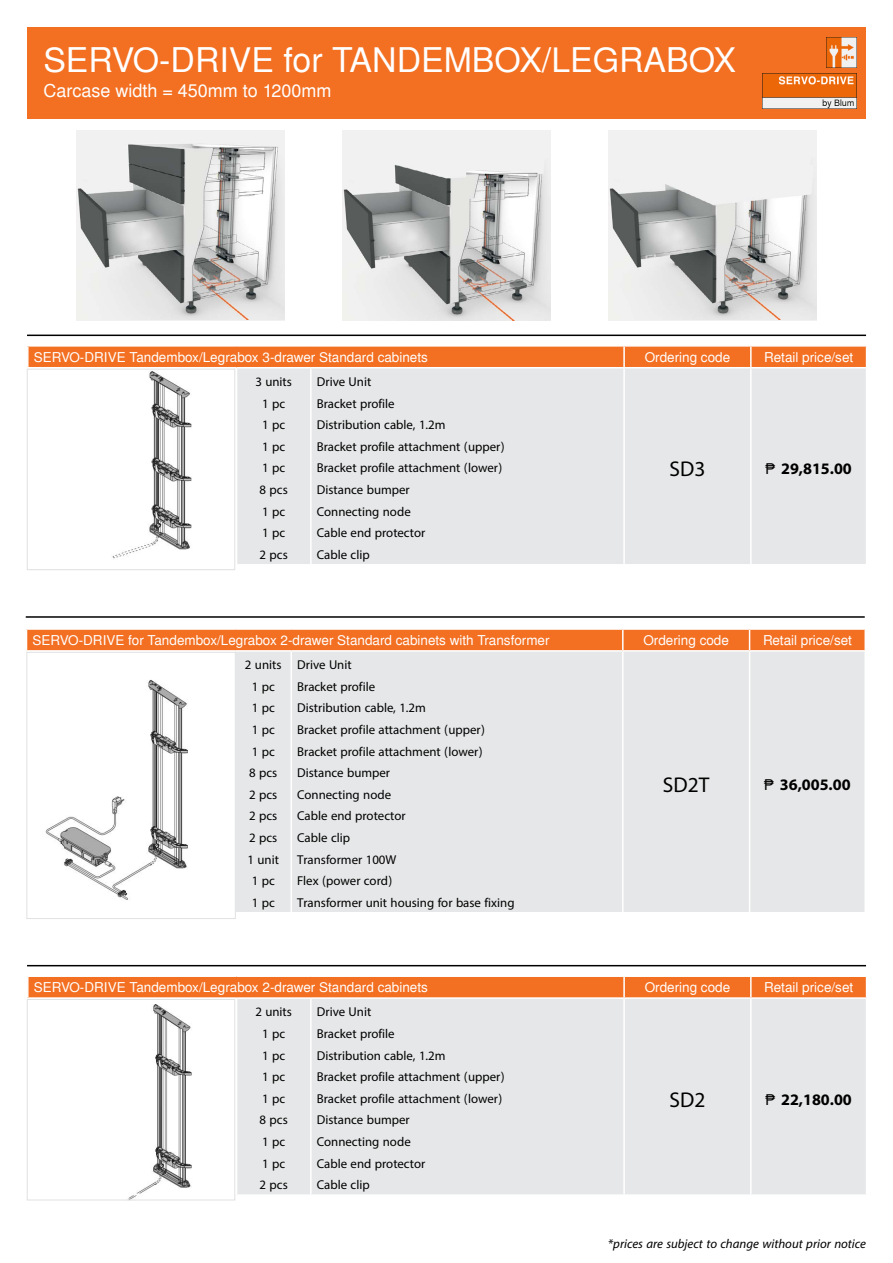
<style>
.page{position:relative;width:893px;height:1263px;background:#fff}
.page>*{position:absolute;margin:0;border:0;box-sizing:border-box;transform-origin:0 0}
.t1{font:33.9px "Nimbus San LCY";color:#fff}
.t2{font:30px "Myriad Arabic";color:#000}
.t3{font:700 22.5px "Myriad Arabic";color:#000}
.t4{font:18px/21.6px "Myriad Arabic";color:#000}
.t5{font:italic 18px "Myriad Arabic";color:#000}
.t6{font:18px "Nimbus San LCY";color:#fff}
.t7{font:13.5px "Nimbus San LCY";color:#fff}
.s1{font-family:"Arial";font-weight:400;font-size:15px}
</style>
<div class="page">
<div style="left:27px;top:629px;width:596px;height:22px;background:#f36f21"></div>
<div style="left:236px;top:652px;width:628px;height:260px;background:#e6e7e8"></div>
<hr style="left:26px;top:628px;width:209px;height:2px;background:#fff">
<hr style="left:235px;top:628px;width:56px;height:2px;background:#fff">
<hr style="left:291px;top:628px;width:332px;height:2px;background:#fff">
<hr style="left:622px;top:630px;width:2px;height:20px;background:#fff">
<div style="left:623px;top:629px;width:242px;height:21px;background:#f36f21"></div>
<hr style="left:864px;top:630px;width:2px;height:20px;background:#fff">
<hr style="left:26px;top:650px;width:209px;height:2px;background:#fff">
<hr style="left:235px;top:650px;width:56px;height:2px;background:#fff">
<hr style="left:291px;top:650px;width:332px;height:2px;background:#fff">
<hr style="left:290px;top:652px;width:2px;height:260px;background:#fff">
<hr style="left:622px;top:652px;width:2px;height:260px;background:#fff">
<hr style="left:749px;top:652px;width:1px;height:260px;background:#fff">
<div style="left:28px;top:346px;width:596px;height:22px;background:#f36f21"></div>
<div style="left:237px;top:368px;width:629px;height:196px;background:#e6e7e8"></div>
<hr style="left:27px;top:345px;width:210px;height:2px;background:#fff">
<hr style="left:27px;top:347px;width:2px;height:20px;background:#fff">
<hr style="left:237px;top:345px;width:74px;height:2px;background:#fff">
<hr style="left:311px;top:345px;width:313px;height:2px;background:#fff">
<hr style="left:623px;top:347px;width:2px;height:20px;background:#fff">
<div style="left:624px;top:346px;width:243px;height:21px;background:#f36f21"></div>
<hr style="left:27px;top:367px;width:210px;height:1px;background:#fff">
<hr style="left:237px;top:367px;width:74px;height:1px;background:#fff">
<hr style="left:311px;top:367px;width:313px;height:1px;background:#fff">
<hr style="left:310px;top:368px;width:2px;height:196px;background:#fff">
<hr style="left:623px;top:368px;width:2px;height:196px;background:#fff">
<hr style="left:750px;top:368px;width:2px;height:196px;background:#fff">
<div style="left:28px;top:976px;width:596px;height:22px;background:#f36f21"></div>
<div style="left:237px;top:999px;width:629px;height:195px;background:#e6e7e8"></div>
<hr style="left:27px;top:975px;width:210px;height:2px;background:#fff">
<hr style="left:27px;top:977px;width:2px;height:20px;background:#fff">
<hr style="left:237px;top:975px;width:74px;height:2px;background:#fff">
<hr style="left:311px;top:975px;width:313px;height:2px;background:#fff">
<hr style="left:623px;top:977px;width:2px;height:20px;background:#fff">
<div style="left:624px;top:976px;width:242px;height:21px;background:#f36f21"></div>
<hr style="left:27px;top:997px;width:210px;height:2px;background:#fff">
<hr style="left:237px;top:997px;width:74px;height:2px;background:#fff">
<hr style="left:311px;top:997px;width:313px;height:2px;background:#fff">
<hr style="left:310px;top:999px;width:2px;height:195px;background:#fff">
<hr style="left:623px;top:999px;width:2px;height:195px;background:#fff">
<hr style="left:750px;top:999px;width:2px;height:195px;background:#fff">
<hr style="left:26px;top:616px;width:839px;height:2px;background:#000">
<hr style="left:27px;top:335px;width:839px;height:1px;background:#000">
<hr style="left:27px;top:965px;width:839px;height:1px;background:#000">
<img style="left:112px;top:371px;width:80px;height:188px">
<div style="left:27px;top:369px;width:208px;height:201px;border:1px solid #e0e1e2"></div>
<img style="left:129px;top:1004px;width:63px;height:194px">
<div style="left:27px;top:999px;width:208px;height:201px;border:1px solid #e0e1e2"></div>
<img style="left:45px;top:679px;width:143px;height:221px">
<div style="left:27px;top:652px;width:208px;height:267px;border:1px solid #e0e1e2"></div>
<div style="left:27px;top:27px;width:839px;height:91px;background:#f36f21"></div>
<img style="left:762px;top:73px;width:95px;height:36px">
<img style="left:827px;top:38px;width:30px;height:30px">
<div style="left:76px;top:130px;width:209px;height:190px;background:#f1f1f1"></div>
<img style="left:77px;top:144px;width:208px;height:176px">
<div style="left:342px;top:130px;width:209px;height:190px;background:#f1f1f1"></div>
<img style="left:343px;top:164px;width:208px;height:156px">
<div style="left:608px;top:130px;width:208px;height:190px;background:#f1f1f1"></div>
<img style="left:609px;top:184px;width:207px;height:136px">
<h1 class="t1" style="left:43px;top:40px;width:694px">SERVO-DRIVE for TANDEMBOX/LEGRABOX</h1>
<p class="t6" style="left:43px;top:80px;width:290px">Carcase width = 450mm to 1200mm</p>
<p class="t7" style="left:34px;top:349px;width:396px">SERVO-DRIVE Tandembox/Legrabox 3-drawer Standard cabinets</p>
<p class="t7" style="left:645px;top:349px;width:87px">Ordering code</p>
<p class="t7" style="left:764px;top:349px;width:90px">Retail price/set</p>
<p class="t4" style="left:255px;top:371px;width:38px">3 units<br>1 pc<br>1 pc<br>1 pc<br>1 pc<br>8 pcs<br>1 pc<br>1 pc<br>2 pcs</p>
<p class="t4" style="left:317px;top:371px;width:189px">Drive Unit<br>Bracket profile<br>Distribution cable, 1.2m<br>Bracket profile attachment (upper)<br>Bracket profile attachment (lower)<br>Distance bumper<br>Connecting node<br>Cable end protector<br>Cable clip</p>
<h2 class="t2" style="left:670px;top:449px;width:37px">SD3</h2>
<p class="t3" style="left:765px;top:453px;width:88px"><span class="s1">₱</span> 29,815.00</p>
<p class="t7" style="left:33px;top:632px;width:519px">SERVO-DRIVE for Tandembox/Legrabox 2-drawer Standard cabinets with Transformer</p>
<p class="t7" style="left:643px;top:632px;width:87px">Ordering code</p>
<p class="t7" style="left:763px;top:632px;width:90px">Retail price/set</p>
<p class="t4" style="left:245px;top:654px;width:38px">2 units<br>1 pc<br>1 pc<br>1 pc<br>1 pc<br>8 pcs<br>2 pcs<br>2 pcs<br>2 pcs<br>1 unit<br>1 pc<br>1 pc</p>
<p class="t4" style="left:297px;top:654px;width:219px">Drive Unit<br>Bracket profile<br>Distribution cable, 1.2m<br>Bracket profile attachment (upper)<br>Bracket profile attachment (lower)<br>Distance bumper<br>Connecting node<br>Cable end protector<br>Cable clip<br>Transformer 100W<br>Flex (power cord)<br>Transformer unit housing for base fixing</p>
<h2 class="t2" style="left:663px;top:764px;width:48px">SD2T</h2>
<p class="t3" style="left:764px;top:769px;width:88px"><span class="s1">₱</span> 36,005.00</p>
<p class="t7" style="left:34px;top:979px;width:396px">SERVO-DRIVE Tandembox/Legrabox 2-drawer Standard cabinets</p>
<p class="t7" style="left:645px;top:979px;width:87px">Ordering code</p>
<p class="t7" style="left:764px;top:979px;width:90px">Retail price/set</p>
<p class="t4" style="left:255px;top:1001px;width:38px">2 units<br>1 pc<br>1 pc<br>1 pc<br>1 pc<br>8 pcs<br>1 pc<br>1 pc<br>2 pcs</p>
<p class="t4" style="left:317px;top:1001px;width:189px">Drive Unit<br>Bracket profile<br>Distribution cable, 1.2m<br>Bracket profile attachment (upper)<br>Bracket profile attachment (lower)<br>Distance bumper<br>Connecting node<br>Cable end protector<br>Cable clip</p>
<h2 class="t2" style="left:670px;top:1079px;width:37px">SD2</h2>
<p class="t3" style="left:765px;top:1084px;width:88px"><span class="s1">₱</span> 22,180.00</p>
<p class="t5" style="left:608px;top:1232px;width:260px">*prices are subject to change without prior notice</p>
</div>
